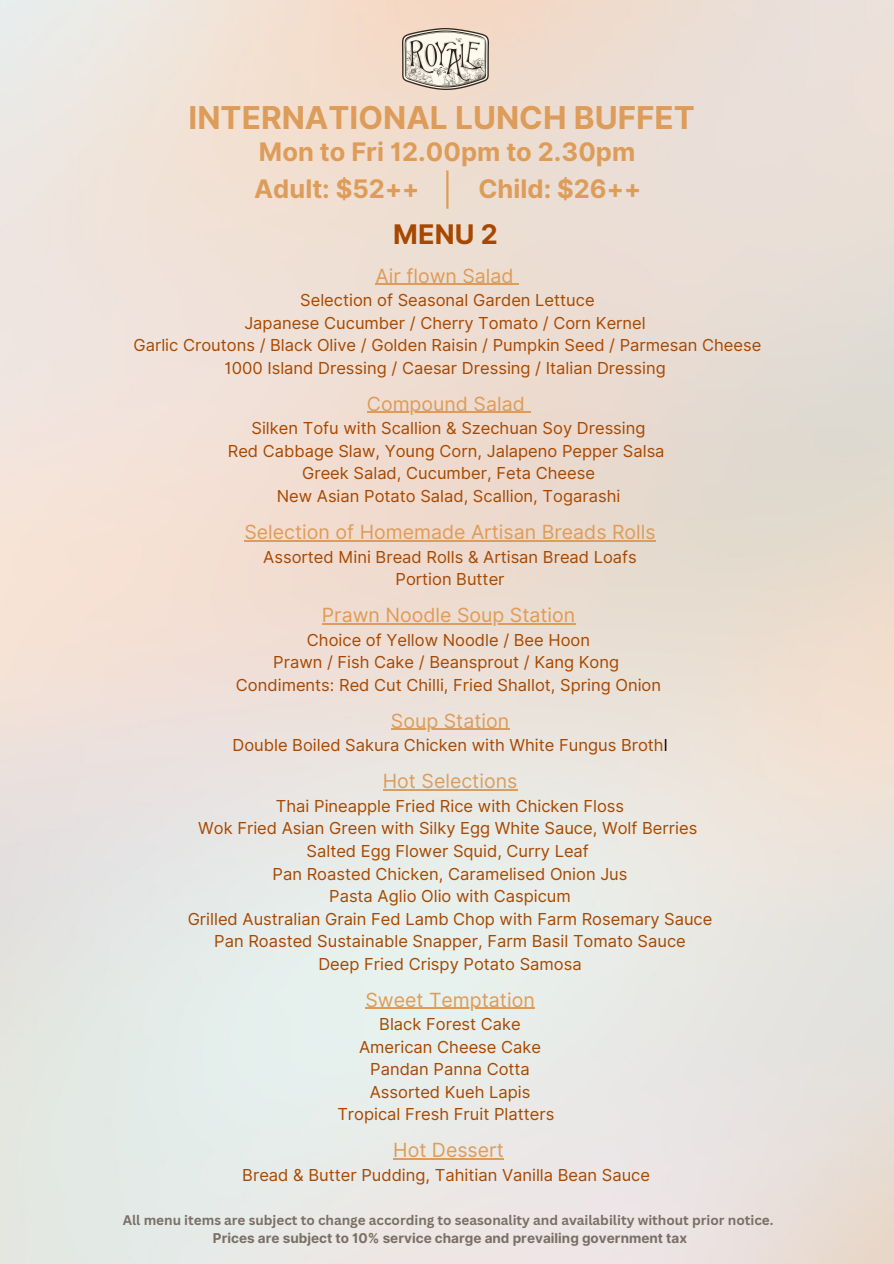
<style>
.page{position:relative;width:894px;height:1264px;background:#fff}
.page>*{position:absolute;margin:0;border:0;box-sizing:border-box;transform-origin:0 0}
.t1{font:700 31.5px "Inter";color:#dd9c59}
.t2{font:700 27px "Inter";color:#a74800}
.t3{font:700 25.5px "Inter";color:#dd9c59}
.t4{font:19.5px "Inter";color:#dd9c59}
.t5{font:16.5px "Inter";color:#a74800}
.t6{font:700 13.5px "Canva Sans";color:#7a6f65}
.t7{font:700 13.5px "Inter";color:#7a6f65}
.s1{color:#000}
</style>
<div class="page">
<img style="left:0;top:0;width:893px;height:1263px">
<img style="left:402px;top:28px;width:86px;height:61px">
<hr style="left:446px;top:170px;width:2px;height:39px;background:#dd9c59">
<hr style="left:375px;top:283px;width:138px;height:2px;background:#dd9c59">
<svg style="left:513px;top:283px;width:6px;height:2px"></svg>
<hr style="left:367px;top:412px;width:157px;height:1px;background:#dd9c59">
<hr style="left:244px;top:540px;width:411px;height:1px;background:#dd9c59">
<hr style="left:322px;top:623px;width:253px;height:1px;background:#dd9c59">
<hr style="left:391px;top:728px;width:118px;height:2px;background:#dd9c59">
<hr style="left:383px;top:789px;width:134px;height:1px;background:#dd9c59">
<hr style="left:365px;top:1007px;width:169px;height:1px;background:#dd9c59">
<hr style="left:393px;top:1158px;width:110px;height:1px;background:#dd9c59">
<p class="t1" style="left:188px;top:99px;width:508px">INTERNATIONAL LUNCH BUFFET</p>
<p class="t3" style="left:259px;top:136px;width:378px">Mon to Fri 12.00pm to 2.30pm</p>
<p class="t3" style="left:254px;top:173px;width:167px">Adult: $52++</p>
<p class="t3" style="left:478px;top:173px;width:164px">Child: $26++</p>
<p class="t2" style="left:393px;top:218px;width:106px">MENU 2</p>
<p class="t4" style="left:375px;top:264px;width:140px">Air flown Salad</p>
<p class="t5" style="left:300px;top:290px;width:296px">Selection of Seasonal Garden Lettuce</p>
<p class="t5" style="left:244px;top:313px;width:403px">Japanese Cucumber / Cherry Tomato / Corn Kernel</p>
<p class="t5" style="left:133px;top:335px;width:629px">Garlic Croutons / Black Olive / Golden Raisin / Pumpkin Seed / Parmesan Cheese</p>
<p class="t5" style="left:224px;top:358px;width:442px">1000 Island Dressing / Caesar Dressing / Italian Dressing</p>
<p class="t4" style="left:367px;top:392px;width:159px">Compound Salad</p>
<p class="t5" style="left:251px;top:418px;width:395px">Silken Tofu with Scallion &amp; Szechuan Soy Dressing</p>
<p class="t5" style="left:228px;top:441px;width:438px">Red Cabbage Slaw, Young Corn, Jalapeno Pepper Salsa</p>
<p class="t5" style="left:302px;top:463px;width:294px">Greek Salad, Cucumber, Feta Cheese</p>
<p class="t5" style="left:277px;top:486px;width:345px">New Asian Potato Salad, Scallion, Togarashi</p>
<p class="t4" style="left:244px;top:520px;width:412px">Selection of Homemade Artisan Breads Rolls</p>
<p class="t5" style="left:263px;top:546px;width:375px">Assorted Mini Bread Rolls &amp; Artisan Bread Loafs</p>
<p class="t5" style="left:395px;top:569px;width:110px">Portion Butter</p>
<p class="t4" style="left:322px;top:603px;width:255px">Prawn Noodle Soup Station</p>
<p class="t5" style="left:307px;top:630px;width:284px">Choice of Yellow Noodle / Bee Hoon</p>
<p class="t5" style="left:273px;top:652px;width:347px">Prawn / Fish Cake / Beansprout / Kang Kong</p>
<p class="t5" style="left:236px;top:675px;width:426px">Condiments: Red Cut Chilli, Fried Shallot, Spring Onion</p>
<p class="t4" style="left:391px;top:709px;width:120px">Soup Station</p>
<p class="t5" style="left:232px;top:735px;width:436px">Double Boiled Sakura Chicken with White Fungus Broth<span class="s1">l</span></p>
<p class="t4" style="left:383px;top:769px;width:136px">Hot Selections</p>
<p class="t5" style="left:276px;top:796px;width:349px">Thai Pineapple Fried Rice with Chicken Floss</p>
<p class="t5" style="left:198px;top:818px;width:500px">Wok Fried Asian Green with Silky Egg White Sauce, Wolf Berries</p>
<p class="t5" style="left:306px;top:841px;width:284px">Salted Egg Flower Squid, Curry Leaf</p>
<p class="t5" style="left:272px;top:863px;width:356px">Pan Roasted Chicken, Caramelised Onion Jus</p>
<p class="t5" style="left:329px;top:886px;width:243px">Pasta Aglio Olio with Caspicum</p>
<p class="t5" style="left:188px;top:908px;width:526px">Grilled Australian Grain Fed Lamb Chop with Farm Rosemary Sauce</p>
<p class="t5" style="left:214px;top:931px;width:473px">Pan Roasted Sustainable Snapper, Farm Basil Tomato Sauce</p>
<p class="t5" style="left:318px;top:953px;width:265px">Deep Fried Crispy Potato Samosa</p>
<p class="t4" style="left:365px;top:987px;width:171px">Sweet Temptation</p>
<p class="t5" style="left:379px;top:1014px;width:143px">Black Forest Cake</p>
<p class="t5" style="left:359px;top:1036px;width:183px">American Cheese Cake</p>
<p class="t5" style="left:370px;top:1059px;width:161px">Pandan Panna Cotta</p>
<p class="t5" style="left:369px;top:1081px;width:162px">Assorted Kueh Lapis</p>
<p class="t5" style="left:337px;top:1104px;width:218px">Tropical Fresh Fruit Platters</p>
<p class="t4" style="left:393px;top:1138px;width:112px">Hot Dessert</p>
<p class="t5" style="left:242px;top:1165px;width:409px">Bread &amp; Butter Pudding, Tahitian Vanilla Bean Sauce</p>
<p class="t6" style="left:123px;top:1210px;width:652px">All menu items are subject to change according to seasonality and availability without prior notice.</p>
<p class="t7" style="left:213px;top:1229px;width:475px">Prices are subject to 10% service charge and prevailing government tax</p>
</div>
